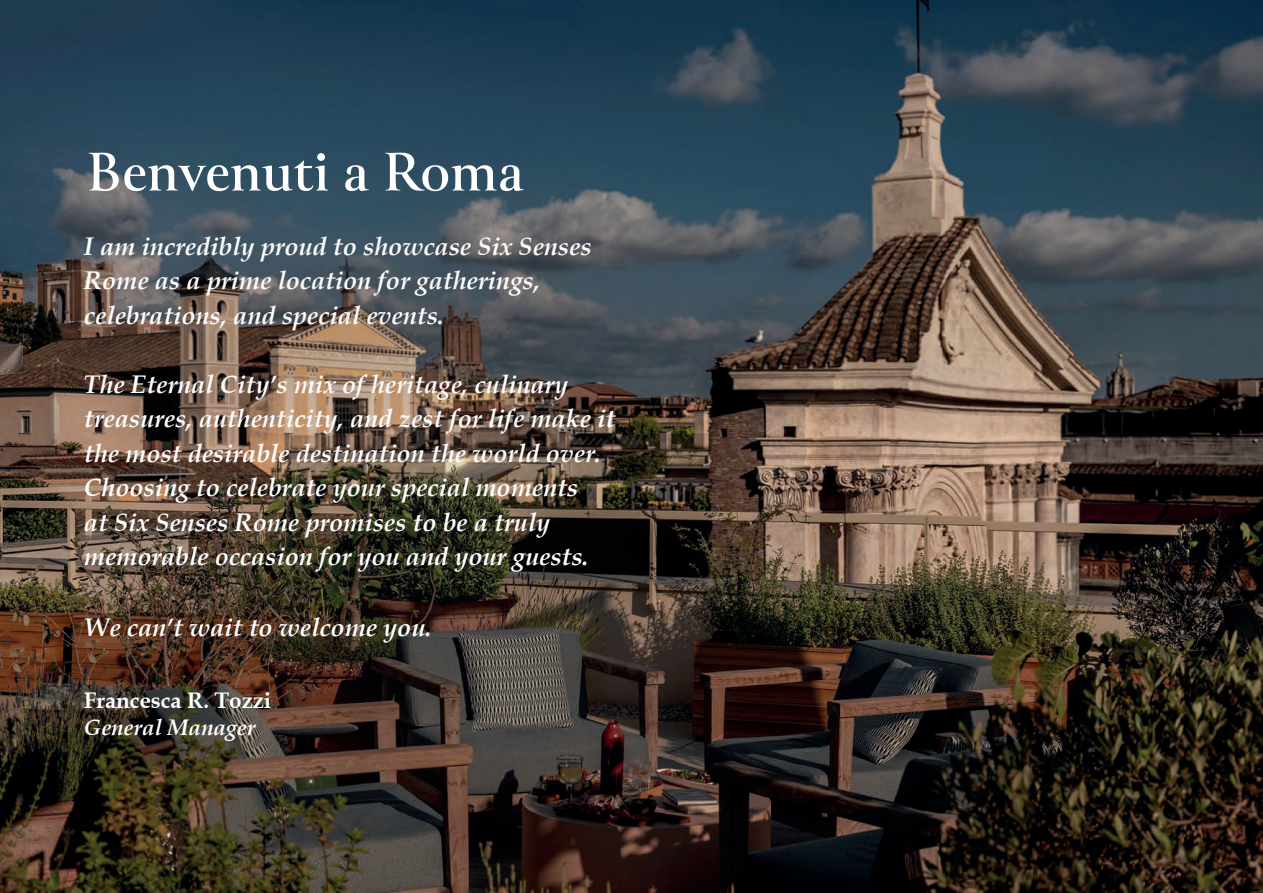
<style>
.page{position:relative;width:1263px;height:893px;background:#fff}
.page>*{position:absolute;margin:0;border:0;box-sizing:border-box;transform-origin:0 0}
.t1{font:700 60px "Canto";color:#fff}
.t2{font:italic 700 25.5px/34.5px "Book Antiqua";letter-spacing:-.005em;color:#fff}
.t3{font:700 22.5px "Book Antiqua";letter-spacing:-.005em;color:#fff}
.t4{font:italic 700 22.5px "Book Antiqua";letter-spacing:-.005em;color:#fff}
</style>
<div class="page">
<img style="left:934px;top:0;width:329px;height:893px">
<img style="left:0;top:0;width:934px;height:893px">
<svg style="left:0;top:0;width:815px;height:567px;background:#43494d"></svg>
<h1 class="t1" style="left:86px;top:135px;width:439px">Benvenuti a Roma</h1>
<p class="t2" style="left:84px;top:229px;width:509px">I am incredibly proud to showcase Six Senses<br>Rome as a prime location for gatherings, celebrations, and special events.</p>
<p class="t2" style="left:84px;top:367px;width:533px">The Eternal City’s mix of heritage, culinary treasures, authenticity, and zest for life make it the most desirable destination the world over.<br>Choosing to celebrate your special moments<br>at Six Senses Rome promises to be a truly memorable occasion for you and your guests.</p>
<p class="t2" style="left:84px;top:610px;width:349px">We can’t wait to welcome you.</p>
<p class="t3" style="left:84px;top:687px;width:189px">Francesca R. Tozzi</p>
<p class="t4" style="left:84px;top:714px;width:173px">General Manager</p>
</div>
